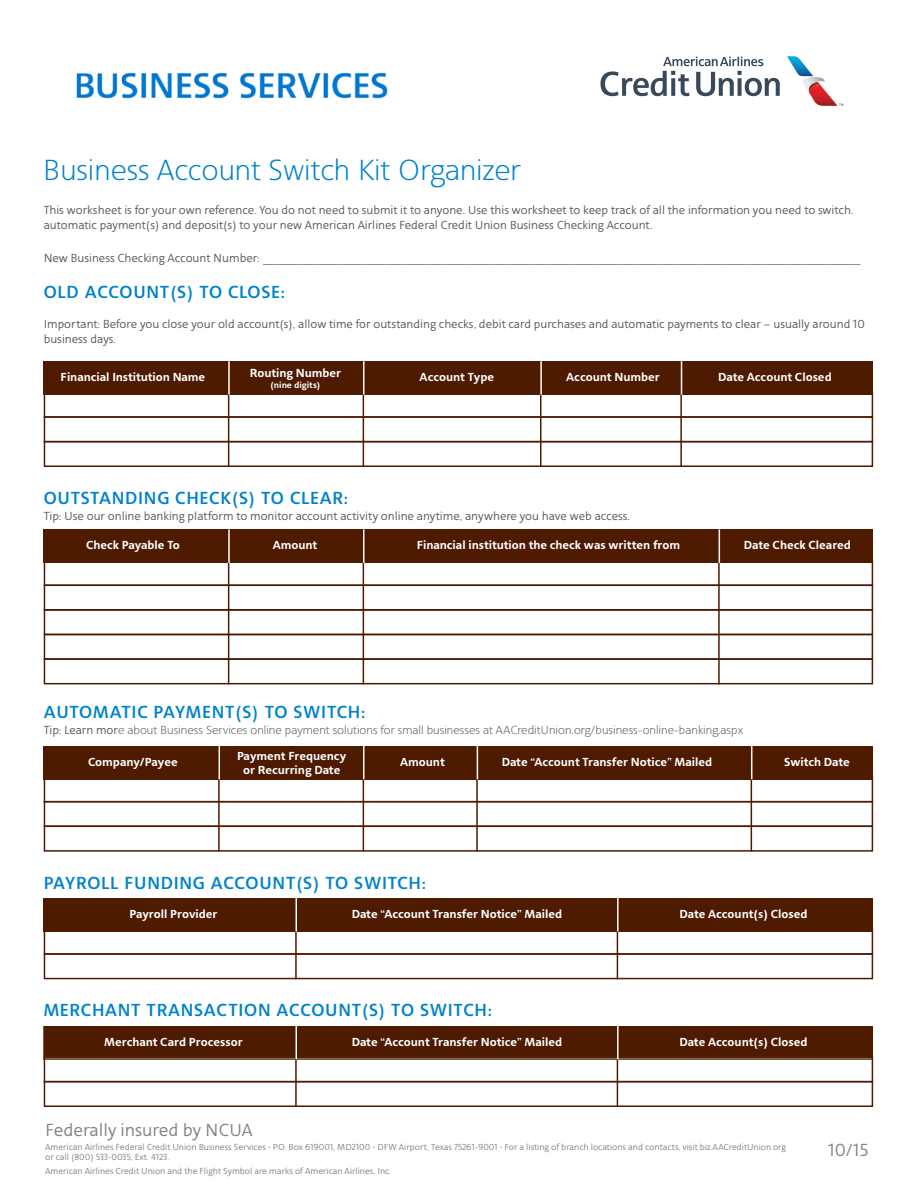
<style>
.page{position:relative;width:918px;height:1188px;background:#fff}
.page>*{position:absolute;margin:0;border:0;box-sizing:border-box;transform-origin:0 0}
.t1{font:300 30px "American Sans";color:#0083ca}
.t2{font:500 18px "American Sans";letter-spacing:.04em;color:#0083ca}
.t3{font:18px "American Sans";color:#808285}
.t4{font:12px/15px "American Sans";color:#58595b}
.t5{font:700 12px/14.4px "American Sans";color:#fff;text-align:center}
.t6{font:300 12px "American Sans";color:#58595b}
.t7{font:9px/10.8px "American Sans";color:#808285}
.t8{font:700 9px "American Sans";color:#fff}
.s1{font-weight:400}
</style>
<div class="page">
<svg style="left:600px;top:57px;width:180px;height:39px"></svg>
<svg style="left:787px;top:56px;width:57px;height:50px"></svg>
<img style="left:76px;top:72px;width:312px;height:27px">
<div style="left:44px;top:361px;width:829px;height:34px;background:#4e1a00"></div>
<div style="left:44px;top:529px;width:829px;height:34px;background:#4e1a00"></div>
<div style="left:44px;top:746px;width:829px;height:33px;background:#4e1a00"></div>
<div style="left:44px;top:898px;width:829px;height:34px;background:#4e1a00"></div>
<div style="left:44px;top:560px;width:829px;height:26px;border:2px solid #4e1a00"></div>
<div style="left:44px;top:776px;width:829px;height:26px;border:2px solid #4e1a00"></div>
<div style="left:44px;top:1056px;width:829px;height:26px;border:2px solid #4e1a00"></div>
<div style="left:44px;top:416px;width:829px;height:26px;border:2px solid #4e1a00"></div>
<div style="left:44px;top:585px;width:829px;height:26px;border:2px solid #4e1a00"></div>
<div style="left:44px;top:801px;width:829px;height:26px;border:2px solid #4e1a00"></div>
<div style="left:44px;top:953px;width:829px;height:26px;border:2px solid #4e1a00"></div>
<div style="left:44px;top:1081px;width:829px;height:26px;border:2px solid #4e1a00"></div>
<div style="left:44px;top:441px;width:829px;height:26px;border:2px solid #4e1a00"></div>
<div style="left:44px;top:609px;width:829px;height:26px;border:2px solid #4e1a00"></div>
<div style="left:44px;top:634px;width:829px;height:26px;border:2px solid #4e1a00"></div>
<div style="left:44px;top:658px;width:829px;height:26px;border:2px solid #4e1a00"></div>
<div style="left:44px;top:826px;width:829px;height:26px;border:2px solid #4e1a00"></div>
<div style="left:44px;top:1026px;width:829px;height:30px;background:#4e1a00"></div>
<hr style="left:228px;top:395px;width:1px;height:72px;background:#4e1a00">
<hr style="left:228px;top:563px;width:1px;height:121px;background:#4e1a00">
<hr style="left:218px;top:779px;width:2px;height:73px;background:#4e1a00">
<hr style="left:295px;top:932px;width:2px;height:47px;background:#4e1a00">
<hr style="left:295px;top:1043px;width:2px;height:64px;background:#4e1a00">
<hr style="left:476px;top:779px;width:2px;height:73px;background:#4e1a00">
<hr style="left:363px;top:395px;width:1px;height:72px;background:#4e1a00">
<hr style="left:363px;top:563px;width:1px;height:121px;background:#4e1a00">
<hr style="left:363px;top:779px;width:1px;height:73px;background:#4e1a00">
<hr style="left:540px;top:395px;width:2px;height:72px;background:#4e1a00">
<hr style="left:680px;top:395px;width:2px;height:72px;background:#4e1a00">
<hr style="left:718px;top:563px;width:2px;height:121px;background:#4e1a00">
<hr style="left:751px;top:779px;width:1px;height:73px;background:#4e1a00">
<hr style="left:617px;top:932px;width:1px;height:47px;background:#4e1a00">
<hr style="left:617px;top:1059px;width:1px;height:48px;background:#4e1a00">
<hr style="left:228px;top:361px;width:2px;height:34px;background:#fff">
<hr style="left:228px;top:529px;width:2px;height:34px;background:#fff">
<hr style="left:219px;top:746px;width:1px;height:33px;background:#fff">
<hr style="left:296px;top:898px;width:1px;height:34px;background:#fff">
<hr style="left:296px;top:1026px;width:1px;height:33px;background:#fff">
<hr style="left:477px;top:746px;width:1px;height:33px;background:#fff">
<hr style="left:363px;top:361px;width:1px;height:34px;background:#fff">
<hr style="left:363px;top:529px;width:1px;height:34px;background:#fff">
<hr style="left:363px;top:746px;width:1px;height:33px;background:#fff">
<hr style="left:540px;top:361px;width:2px;height:34px;background:#fff">
<hr style="left:681px;top:361px;width:1px;height:34px;background:#fff">
<hr style="left:719px;top:529px;width:1px;height:34px;background:#fff">
<hr style="left:751px;top:746px;width:1px;height:33px;background:#fff">
<hr style="left:617px;top:898px;width:2px;height:34px;background:#fff">
<hr style="left:617px;top:1026px;width:2px;height:33px;background:#fff">
<h1 class="t1" style="left:43px;top:153px;width:479px">Business Account Switch Kit Organizer</h1>
<p class="t4" style="left:44px;top:202px;width:811px">This worksheet is for your own reference. You do not need to submit it to anyone. Use this worksheet to keep track of all the information you need to switch. automatic payment(s) and deposit(s) to your new American Airlines Federal Credit Union Business Checking Account.</p>
<p class="t4" style="left:44px;top:250px;width:818px">New Business Checking Account Number: __________________________________________________________________________________________________</p>
<h2 class="t2" style="left:44px;top:282px;width:243px">OLD ACCOUNT(S) TO CLOSE:</h2>
<p class="t4" style="left:44px;top:317px;width:823px">Important: Before you close your old account(s), allow time for outstanding checks, debit card purchases and automatic payments to clear – usually around 10 business days.</p>
<p class="t5" style="left:250px;top:367px;width:93px">Routing Number</p>
<p class="t8" style="left:270px;top:380px;width:51px">(nine digits)</p>
<p class="t5" style="left:61px;top:370px;width:146px">Financial Institution Name</p>
<p class="t5" style="left:420px;top:370px;width:76px">Account Type</p>
<p class="t5" style="left:566px;top:370px;width:95px">Account Number</p>
<p class="t5" style="left:718px;top:370px;width:115px">Date Account Closed</p>
<h2 class="t2" style="left:44px;top:487px;width:306px">OUTSTANDING CHECK(S) TO CLEAR:</h2>
<p class="t4" style="left:44px;top:509px;width:588px">Tip: Use our online banking platform to monitor account activity online anytime, anywhere you have web access.</p>
<p class="t5" style="left:86px;top:539px;width:95px">Check Payable To</p>
<p class="t5" style="left:273px;top:539px;width:46px">Amount</p>
<p class="t5" style="left:417px;top:539px;width:265px">Financial institution the check was written from</p>
<p class="t5" style="left:744px;top:539px;width:109px">Date Check Cleared</p>
<h2 class="t2" style="left:44px;top:701px;width:323px">AUTOMATIC PAYMENT(S) TO SWITCH:</h2>
<p class="t6" style="left:44px;top:724px;width:701px"><span class="s1">Tip: Learn mor</span>e about Business Services online payment solutions for small businesses at AACreditUnion.org/business-online-banking.aspx</p>
<p class="t5" style="left:237px;top:749px;width:111px">Payment Frequency or Recurring Date</p>
<p class="t5" style="left:88px;top:755px;width:91px">Company/Payee</p>
<p class="t5" style="left:400px;top:755px;width:46px">Amount</p>
<p class="t5" style="left:502px;top:755px;width:212px">Date “Account Transfer Notice” Mailed</p>
<p class="t5" style="left:784px;top:755px;width:67px">Switch Date</p>
<h2 class="t2" style="left:44px;top:872px;width:384px">PAYROLL FUNDING ACCOUNT(S) TO SWITCH:</h2>
<p class="t5" style="left:129px;top:907px;width:90px">Payroll Provider</p>
<p class="t5" style="left:352px;top:907px;width:212px">Date “Account Transfer Notice” Mailed</p>
<p class="t5" style="left:679px;top:907px;width:130px">Date Account(s) Closed</p>
<h2 class="t2" style="left:44px;top:1000px;width:450px">MERCHANT TRANSACTION ACCOUNT(S) TO SWITCH:</h2>
<p class="t5" style="left:104px;top:1035px;width:140px">Merchant Card Processor</p>
<p class="t5" style="left:352px;top:1035px;width:212px">Date “Account Transfer Notice” Mailed</p>
<p class="t5" style="left:679px;top:1035px;width:130px">Date Account(s) Closed</p>
<h2 class="t3" style="left:45px;top:1120px;width:209px">Federally insured by NCUA</h2>
<p class="t7" style="left:45px;top:1141px;width:743px">American Airlines Federal Credit Union Business Services • P.O. Box 619001, MD2100 • DFW Airport, Texas 75261-9001 • For a listing of branch locations and contacts, visit biz.AACreditUnion.org or call (800) 533-0035, Ext. 4123.</p>
<p class="t7" style="left:45px;top:1166px;width:347px">American Airlines Credit Union and the Flight Symbol are marks of American Airlines, Inc.</p>
<h2 class="t3" style="left:828px;top:1140px;width:42px">10/15</h2>
</div>
